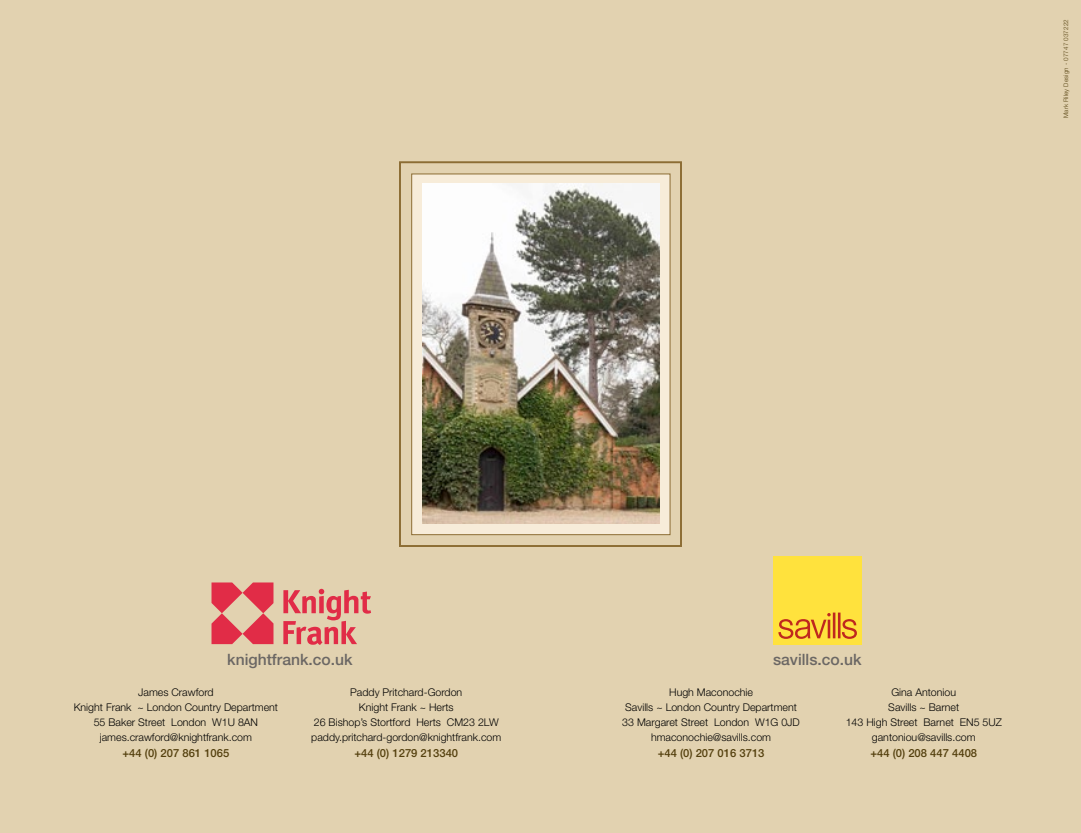
<style>
.page{position:relative;width:1081px;height:833px;background:#e2d2b0}
.page>*{position:absolute;margin:0;border:0;box-sizing:border-box;transform-origin:0 0}
.t1{font:500 15.62px "Helvetica Neue LT Std";color:#6b6764}
.t2{font:500 11.25px "Helvetica Neue";color:#54400e}
.t3{font:300 10.62px/15px "Helvetica Neue";color:#000;text-align:center}
.t4{font:300 6.25px "Helvetica Neue";letter-spacing:.025em;color:#54400e}
</style>
<div class="page">
<div style="left:773px;top:556px;width:89px;height:88px;background:#ffe23d"></div>
<svg style="left:778px;top:612px;width:79px;height:27px"></svg>
<svg style="left:211px;top:582px;width:62px;height:62px"></svg>
<svg style="left:283px;top:589px;width:88px;height:56px"></svg>
<div style="left:399px;top:161px;width:283px;height:386px;border:2px solid #8c6d34"></div>
<div style="left:411px;top:174px;width:259px;height:361px;background:#f7ecd9;border:1px solid #8c6d34"></div>
<img style="left:423px;top:184px;width:237px;height:340px">
<p class="t4" style="left:1062px;top:118px;width:100px;rotate:-90deg">Mark Riley Design - 07747 037222</p>
<h1 class="t1" style="left:227px;top:650px;width:127px">knightfrank.co.uk</h1>
<p class="t3" style="left:74px;top:684px;width:206px">James Crawford<br>Knight Frank ~ London Country Department<br>55 Baker Street London W1U 8AN james.crawford@knightfrank.com</p>
<p class="t2" style="left:122px;top:746px;width:108px">+44 (0) 207 861 1065</p>
<p class="t3" style="left:311px;top:684px;width:191px">Paddy Pritchard-Gordon<br>Knight Frank ~ Herts<br>26 Bishop’s Stortford Herts CM23 2LW paddy.pritchard-gordon@knightfrank.com</p>
<p class="t2" style="left:354px;top:746px;width:105px">+44 (0) 1279 213340</p>
<h1 class="t1" style="left:773px;top:650px;width:90px">savills.co.uk</h1>
<p class="t3" style="left:622px;top:684px;width:179px">Hugh Maconochie<br>Savills ~ London Country Department<br>33 Margaret Street London W1G 0JD hmaconochie@savills.com</p>
<p class="t2" style="left:658px;top:746px;width:108px">+44 (0) 207 016 3713</p>
<p class="t3" style="left:845px;top:684px;width:158px">Gina Antoniou<br>Savills ~ Barnet<br>143 High Street Barnet EN5 5UZ gantoniou@savills.com</p>
<p class="t2" style="left:870px;top:746px;width:108px">+44 (0) 208 447 4408</p>
</div>
